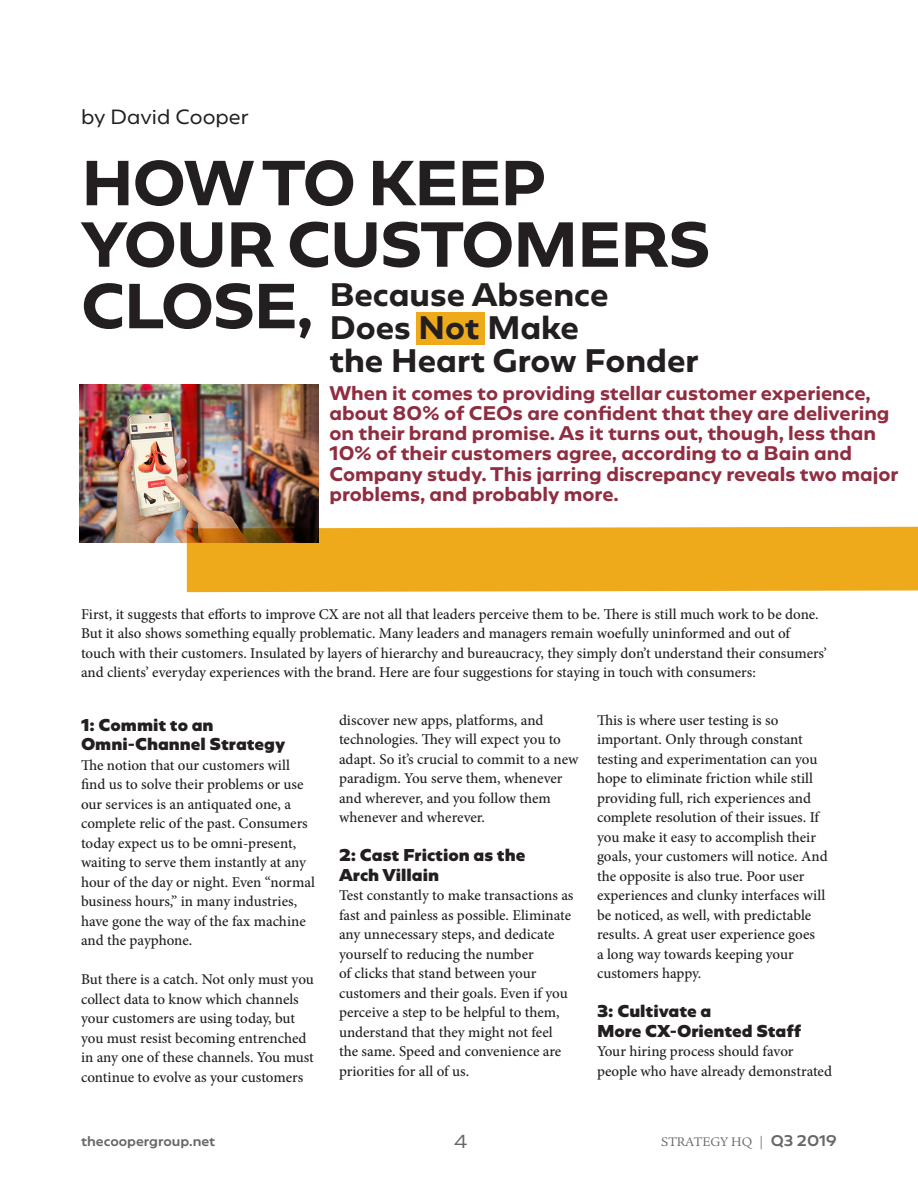
<style>
.page{position:relative;width:918px;height:1188px;background:#fff}
.page>*{position:absolute;margin:0;border:0;box-sizing:border-box;transform-origin:0 0}
.t1{font:700 55.5px/61.5px "Geometrica";letter-spacing:-.03em;color:#231f20}
.t2{font:700 28.5px "Geometrica";color:#231f20}
.t3{font:18px "Geometrica";color:#231f20}
.t4{font:700 17.25px/20.2px "Geometrica";color:#8f2d41}
.t5{font:16.5px "Geometrica";color:#676767}
.t6{font:500 15px/19.5px "Minion Pro";letter-spacing:-.005em;color:#231f20}
.t7{font:900 15px "Geometrica";color:#231f20}
.t8{font:13.5px "Legacy Serif";color:#676767}
.t9{font:500 12px "Geometrica";color:#676767}
.s1{font-family:"Geometrica";font-weight:500}
</style>
<div class="page">
<div style="left:416px;top:312px;width:68px;height:33px;background:#eeaa1b"></div>
<img style="left:80px;top:384px;width:238px;height:158px">
<svg style="left:187px;top:526px;width:731px;height:66px;background:#e8a721"></svg>
<p class="t3" style="left:81px;top:104px;width:169px">by David Cooper</p>
<p class="t1" style="left:81px;top:152px;width:467px">HOW TO KEEP</p>
<p class="t1" style="left:81px;top:214px;width:631px">YOUR CUSTOMERS<br>CLOSE,</p>
<p class="t2" style="left:329px;top:275px;width:281px">Because Absence</p>
<p class="t2" style="left:329px;top:308px;width:251px">Does Not Make</p>
<p class="t2" style="left:329px;top:341px;width:371px">the Heart Grow Fonder</p>
<p class="t4" style="left:329px;top:383px;width:562px">When it comes to providing stellar customer experience, about 80% of CEOs are confident that they are delivering</p>
<p class="t4" style="left:329px;top:423px;width:548px">on their brand promise. As it turns out, though, less than</p>
<p class="t4" style="left:329px;top:443px;width:571px">10% of their customers agree, according to a Bain and<br>Company study. This jarring discrepancy reveals two major problems, and probably more.</p>
<p class="t6" style="left:81px;top:604px;width:748px">First, it suggests that efforts to improve CX are not all that leaders perceive them to be. There is still much work to be done.<br>But it also shows something equally problematic. Many leaders and managers remain woefully uninformed and out of touch with their customers. Insulated by layers of hierarchy and bureaucracy, they simply don’t understand their consumers’ and clients’ everyday experiences with the brand. Here are four suggestions for staying in touch with consumers:</p>
<p class="t7" style="left:81px;top:714px;width:134px">1: Commit to an</p>
<p class="t7" style="left:81px;top:734px;width:206px">Omni-Channel Strategy</p>
<p class="t6" style="left:81px;top:755px;width:235px">The notion that our customers will find us to solve their problems or use our services is an antiquated one, a complete relic of the past. Consumers today expect us to be omni-present, waiting to serve them instantly at any hour of the day or night. Even “normal business hours,” in many industries, have gone the way of the fax machine and the payphone.</p>
<p class="t6" style="left:81px;top:970px;width:234px">But there is a catch. Not only must you collect data to know which channels your customers are using today, but you must resist becoming entrenched in any one of these channels. You must continue to evolve as your customers</p>
<p class="t6" style="left:339px;top:710px;width:241px">discover new apps, platforms, and technologies. They will expect you to adapt. So it’s crucial to commit to a new paradigm. You serve them, whenever and wherever, and you follow them whenever and wherever.</p>
<p class="t7" style="left:339px;top:845px;width:188px">2: Cast Friction as the</p>
<p class="t7" style="left:339px;top:864px;width:102px">Arch Villain</p>
<p class="t6" style="left:339px;top:886px;width:236px">Test constantly to make transactions as fast and painless as possible. Eliminate any unnecessary steps, and dedicate yourself to reducing the number<br>of clicks that stand between your customers and their goals. Even if you perceive a step to be helpful to them, understand that they might not feel the same. Speed and convenience are priorities for all of us.</p>
<p class="t6" style="left:597px;top:710px;width:232px">This is where user testing is so important. Only through constant testing and experimentation can you hope to eliminate friction while still providing full, rich experiences and complete resolution of their issues. If you make it easy to accomplish their goals, your customers will notice. And the opposite is also true. Poor user experiences and clunky interfaces will be noticed, as well, with predictable results. A great user experience goes<br>a long way towards keeping your customers happy.</p>
<p class="t7" style="left:597px;top:1001px;width:116px">3: Cultivate a</p>
<p class="t7" style="left:597px;top:1020px;width:206px">More CX-Oriented Staff</p>
<p class="t6" style="left:597px;top:1042px;width:237px">Your hiring process should favor people who have already demonstrated</p>
<p class="t9" style="left:81px;top:1133px;width:136px">thecoopergroup.net</p>
<p class="t5" style="left:454px;top:1130px;width:15px">4</p>
<p class="t8" style="left:661px;top:1134px;width:177px">STRATEGY HQ | <span class="s1">Q3 2019</span></p>
</div>
